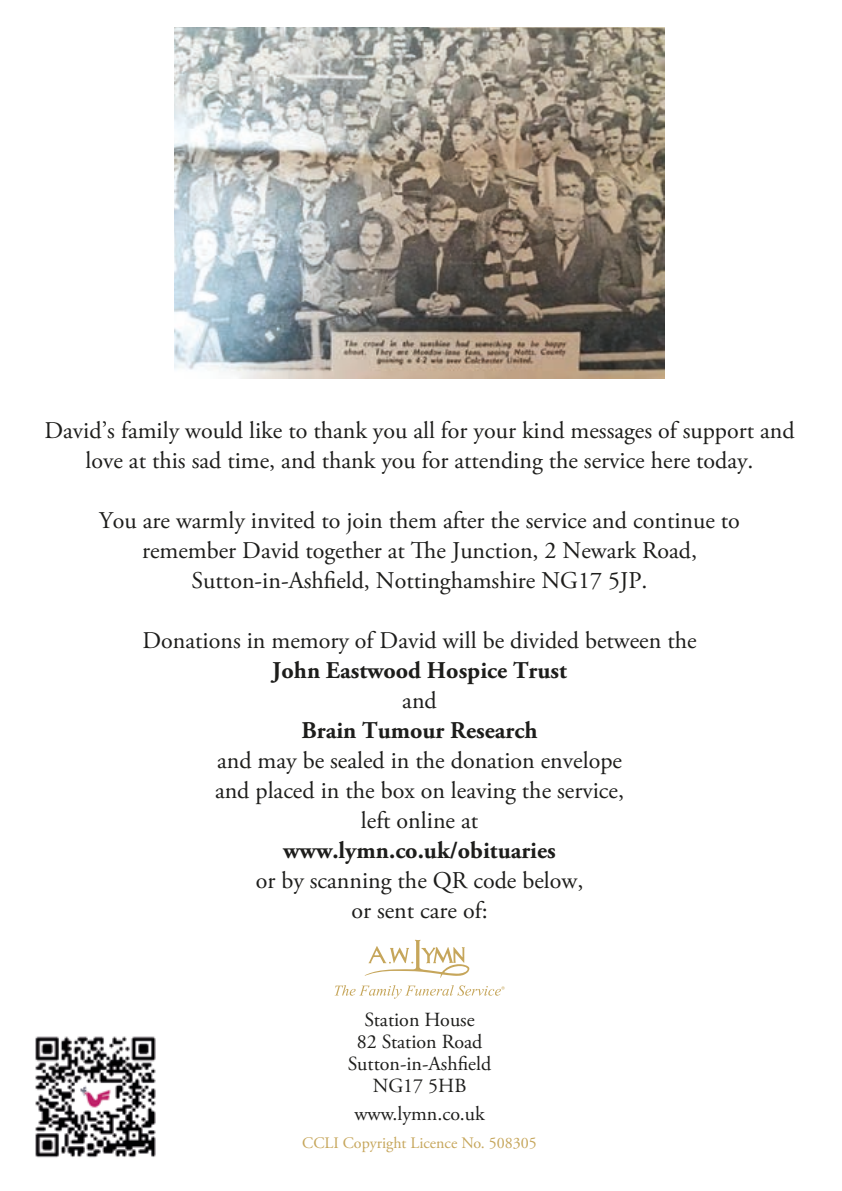
<style>
.page{position:relative;width:842px;height:1191px;background:#fff}
.page>*{position:absolute;margin:0;border:0;box-sizing:border-box;transform-origin:0 0}
.t1{font:24px/30px "Adobe Garamond Pro";color:#1d1d1b;text-align:center}
.t2{font:700 24px "Adobe Garamond Pro";color:#1d1d1b}
.t3{font:20px/22px "Adobe Garamond Pro";color:#1d1d1b;text-align:center}
.t4{font:16px "Adobe Garamond Pro";color:#c6a65b}
</style>
<div class="page">
<img style="left:174px;top:28px;width:491px;height:350px">
<svg style="left:334px;top:939px;width:171px;height:59px"></svg>
<img style="left:35px;top:1036px;width:121px;height:122px">
<p class="t1" style="left:44px;top:416px;width:752px">David’s family would like to thank you all for your kind messages of support and love at this sad time, and thank you for attending the service here today.</p>
<p class="t1" style="left:99px;top:506px;width:642px">You are warmly invited to join them after the service and continue to remember David together at The Junction, 2 Newark Road,<br>Sutton-in-Ashfield, Nottinghamshire NG17 5JP.</p>
<p class="t1" style="left:143px;top:626px;width:555px">Donations in memory of David will be divided between the</p>
<p class="t2" style="left:272px;top:656px;width:296px">John Eastwood Hospice Trust</p>
<p class="t1" style="left:402px;top:686px;width:36px">and</p>
<p class="t2" style="left:302px;top:716px;width:237px">Brain Tumour Research</p>
<p class="t1" style="left:215px;top:746px;width:410px">and may be sealed in the donation envelope and placed in the box on leaving the service, left online at</p>
<p class="t2" style="left:283px;top:836px;width:274px">www.lymn.co.uk/obituaries</p>
<p class="t1" style="left:256px;top:866px;width:329px">or by scanning the QR code below, or sent care of:</p>
<p class="t3" style="left:348px;top:1009px;width:145px">Station House<br>82 Station Road<br>Sutton-in-Ashfield<br>NG17 5HB</p>
<p class="t3" style="left:354px;top:1103px;width:132px">www.lymn.co.uk</p>
<p class="t4" style="left:302px;top:1133px;width:236px">CCLI Copyright Licence No. 508305</p>
</div>
